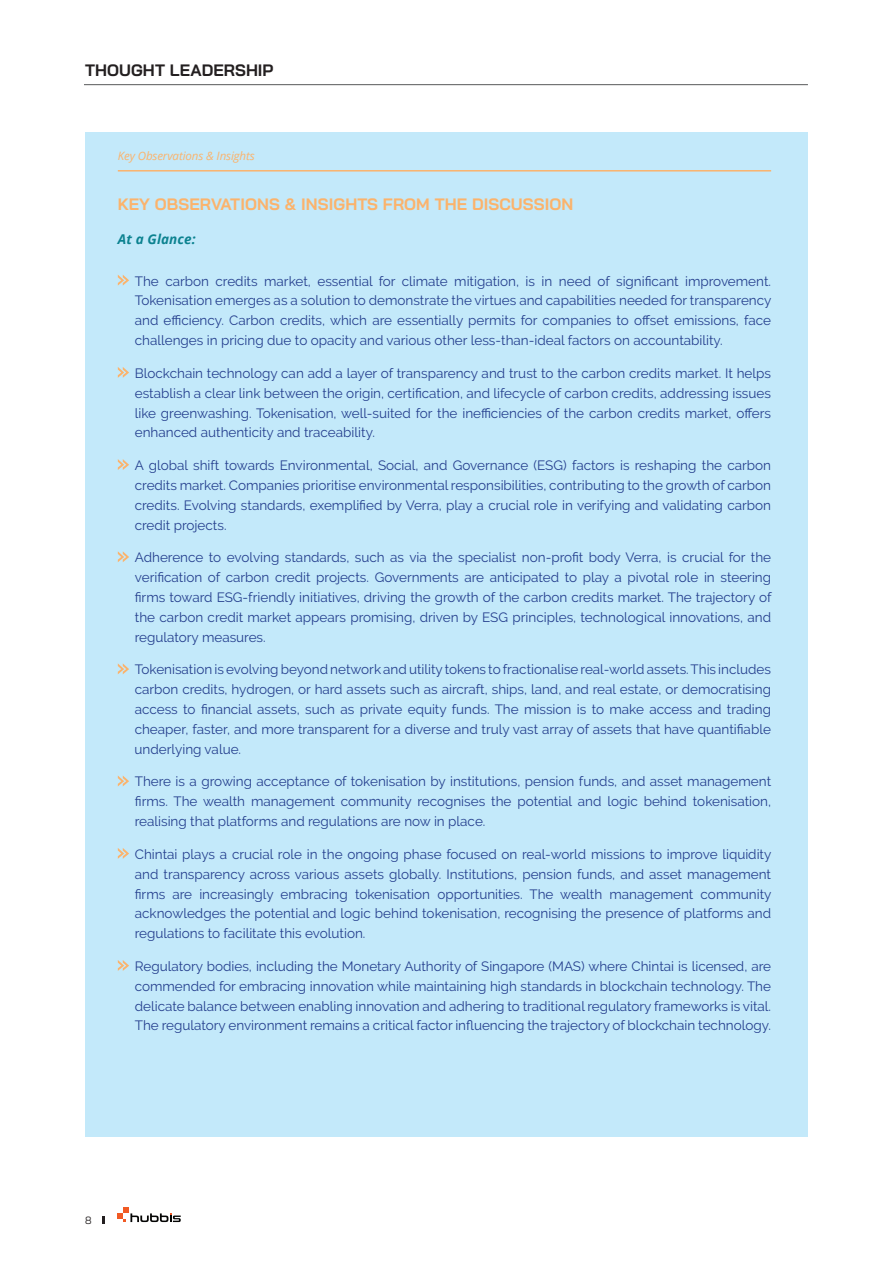
<style>
.page{position:relative;width:893px;height:1263px;background:#fff}
.page>*{position:absolute;margin:0;border:0;box-sizing:border-box;transform-origin:0 0}
.t1{font:700 16.5px "Bai Jamjuree";letter-spacing:.005em;color:#fbb36c}
.t2{font:700 16.5px "Bai Jamjuree";letter-spacing:.005em;color:#231f20}
.t3{font:13.5px/19.8px "Raleway";color:#253f8e;text-align:justify}
.t4{font:italic 700 13.5px "Open Sans";letter-spacing:.01em;color:#0c8290}
.t5{font:italic 11.55px "Open Sans";letter-spacing:-.01em;color:#fbb36c}
.t6{font:10.5px "Bai Jamjuree";color:#231f20}
</style>
<div class="page">
<svg style="left:117px;top:1207px;width:64px;height:15px"></svg>
<svg style="left:102px;top:1216px;width:3px;height:8px"></svg>
<div style="left:85px;top:132px;width:723px;height:1005px;background:#c3e9fa"></div>
<svg style="left:118px;top:275px;width:11px;height:11px"></svg>
<svg style="left:118px;top:367px;width:11px;height:11px"></svg>
<svg style="left:118px;top:459px;width:11px;height:11px"></svg>
<svg style="left:118px;top:551px;width:11px;height:11px"></svg>
<svg style="left:118px;top:663px;width:11px;height:11px"></svg>
<svg style="left:118px;top:775px;width:11px;height:11px"></svg>
<svg style="left:118px;top:848px;width:11px;height:11px"></svg>
<svg style="left:118px;top:960px;width:11px;height:11px"></svg>
<hr style="left:118px;top:170px;width:653px;height:2px;background:#fbb36c">
<hr style="left:84px;top:84px;width:724px;height:1px;background:#57585a">
<p class="t2" style="left:85px;top:60px;width:190px">THOUGHT LEADERSHIP</p>
<p class="t5" style="left:118px;top:148px;width:138px">Key Observations &amp; Insights</p>
<p class="t1" style="left:118px;top:195px;width:457px">KEY OBSERVATIONS &amp; INSIGHTS FROM THE DISCUSSION</p>
<p class="t4" style="left:118px;top:229px;width:79px">At a Glance:</p>
<p class="t3" style="left:135px;top:271px;width:638px">The carbon credits market, essential for climate mitigation, is in need of significant improvement.<br>Tokenisation emerges as a solution to demonstrate the virtues and capabilities needed for transparency and efficiency. Carbon credits, which are essentially permits for companies to offset emissions, face challenges in pricing due to opacity and various other less-than-ideal factors on accountability.</p>
<p class="t3" style="left:135px;top:363px;width:638px">Blockchain technology can add a layer of transparency and trust to the carbon credits market. It helps establish a clear link between the origin, certification, and lifecycle of carbon credits, addressing issues like greenwashing. Tokenisation, well-suited for the inefficiencies of the carbon credits market, offers enhanced authenticity and traceability.</p>
<p class="t3" style="left:135px;top:455px;width:638px">A global shift towards Environmental, Social, and Governance (ESG) factors is reshaping the carbon credits market. Companies prioritise environmental responsibilities, contributing to the growth of carbon credits. Evolving standards, exemplified by Verra, play a crucial role in verifying and validating carbon credit projects.</p>
<p class="t3" style="left:135px;top:548px;width:638px">Adherence to evolving standards, such as via the specialist non-profit body Verra, is crucial for the verification of carbon credit projects. Governments are anticipated to play a pivotal role in steering firms toward ESG-friendly initiatives, driving the growth of the carbon credits market. The trajectory of the carbon credit market appears promising, driven by ESG principles, technological innovations, and regulatory measures.</p>
<p class="t3" style="left:135px;top:660px;width:638px">Tokenisation is evolving beyondnetwork andutilitytokens to fractionalise real-worldassets.This includes carbon credits, hydrogen, or hard assets such as aircraft, ships, land, and real estate, or democratising access to financial assets, such as private equity funds. The mission is to make access and trading cheaper, faster, and more transparent for a diverse and truly vast array of assets that have quantifiable underlying value.</p>
<p class="t3" style="left:135px;top:772px;width:638px">There is a growing acceptance of tokenisation by institutions, pension funds, and asset management firms. The wealth management community recognises the potential and logic behind tokenisation, realising that platforms and regulations are now in place.</p>
<p class="t3" style="left:135px;top:844px;width:638px">Chintai plays a crucial role in the ongoing phase focused on real-world missions to improve liquidity and transparency across various assets globally. Institutions, pension funds, and asset management firms are increasingly embracing tokenisation opportunities. The wealth management community acknowledges the potential and logic behind tokenisation, recognising the presence of platforms and regulations to facilitate this evolution.</p>
<p class="t3" style="left:135px;top:956px;width:638px">Regulatory bodies, including the Monetary Authority of Singapore (MAS) where Chintai is licensed, are commended for embracing innovation while maintaining high standards in blockchain technology. The delicate balance between enabling innovation and adhering to traditional regulatory frameworks is vital.<br>The regulatory environment remains a critical factor influencing the trajectory of blockchain technology.</p>
<p class="t6" style="left:85px;top:1211px;width:8px">8</p>
</div>
